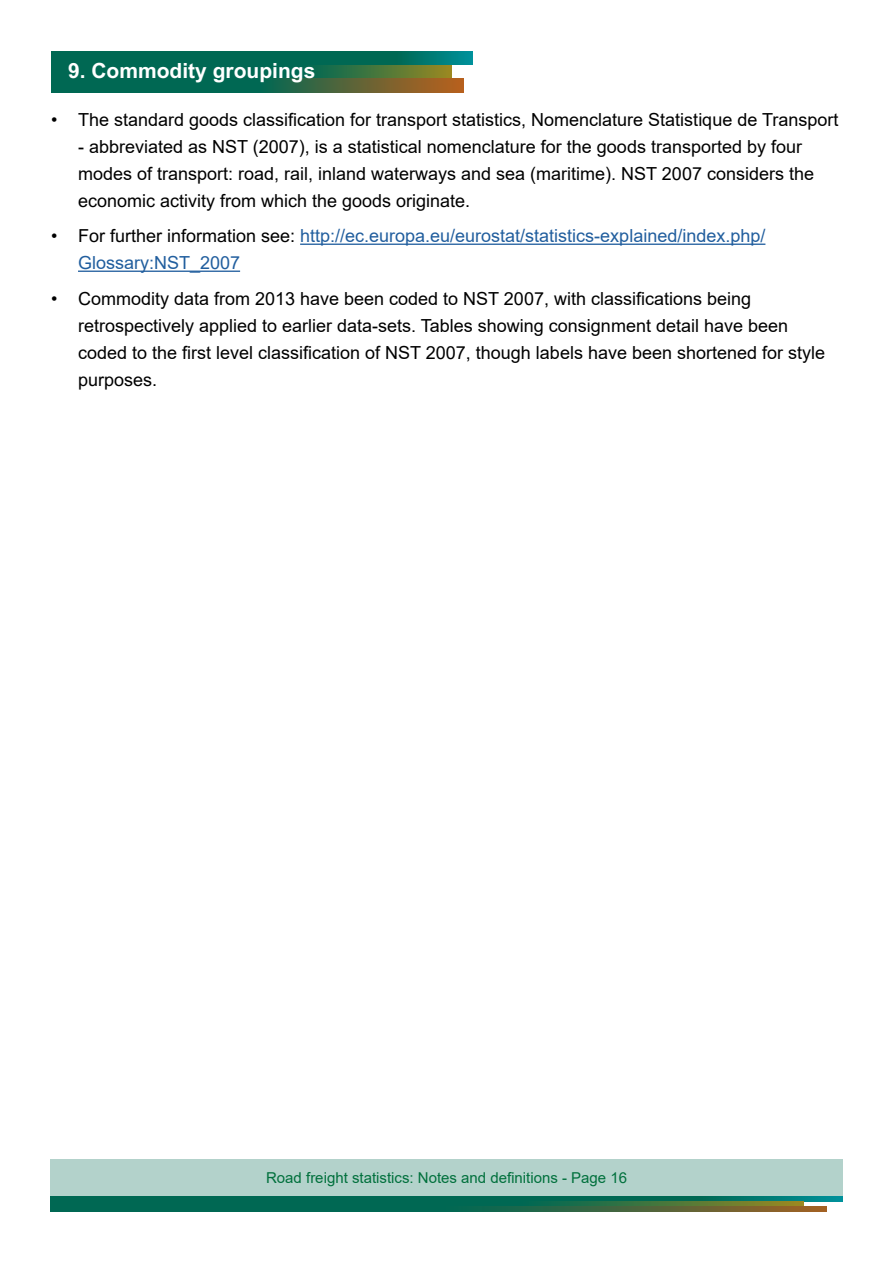
<style>
.page{position:relative;width:893px;height:1263px;background:#fff}
.page>*{position:absolute;margin:0;border:0;box-sizing:border-box;transform-origin:0 0}
.t1{font:21px "Arial Bold MT2";color:#fff}
.bold_intro_text{font:18px/27px "Arial";color:#000}
.bold_intro_text-2{font:18px/27px "Arial";color:#215e9e}
.t2{font:15px "Arial";color:#00703c}
.s1{font-family:"Arial MT2"}
.s2{font-family:"Arial MT2";color:#000}
</style>
<div class="page">
<div style="left:50px;top:1160px;width:792px;height:36px;background:#b3d2cb"></div>
<svg style="left:50px;top:1196px;width:792px;height:5px;background:#006b59"></svg>
<svg style="left:50px;top:1201px;width:753px;height:5px;background:#1b6d4a"></svg>
<svg style="left:50px;top:1206px;width:777px;height:6px;background:#256647"></svg>
<hr style="left:300px;top:244px;width:465px;height:1px;background:#215e9e">
<hr style="left:78px;top:271px;width:162px;height:1px;background:#215e9e">
<svg style="left:52px;top:64px;width:399px;height:15px;background:#1a6c4a"></svg>
<svg style="left:52px;top:51px;width:420px;height:13px;background:#006b59"></svg>
<svg style="left:52px;top:79px;width:412px;height:13px;background:#306544"></svg>
<p class="t1" style="left:68px;top:56px;width:249px">9. Commodity groupings</p>
<p class="bold_intro_text" style="left:51px;top:106px;width:789px">• The standard goods classification for transport statistics, Nomenclature Statistique de Transport</p>
<p class="bold_intro_text" style="left:78px;top:133px;width:737px">- abbreviated as NST (2007), is a statistical nomenclature for the goods transported by four modes of transport: road, rail, inland waterways and sea (maritime). NST 2007 considers the <span class="s1">economic activity from which the goods originate.</span></p>
<p class="bold_intro_text-2" style="left:78px;top:222px;width:689px;text-indent:-27px"><span class="s2">• For further information see:</span> http://ec.europa.eu/eurostat/statistics-explained/index.php/<br>Glossary:NST_2007</p>
<p class="bold_intro_text" style="left:78px;top:285px;width:749px;text-indent:-27px">• Commodity data from 2013 have been coded to NST 2007, with classifications being retrospectively applied to earlier data-sets. Tables showing consignment detail have been coded to the first level classification of NST 2007, though labels have been shortened for style <span class="s1">purposes.</span></p>
<p class="t2" style="left:266px;top:1168px;width:363px">Road freight statistics: Notes and definitions - Page 16</p>
</div>
